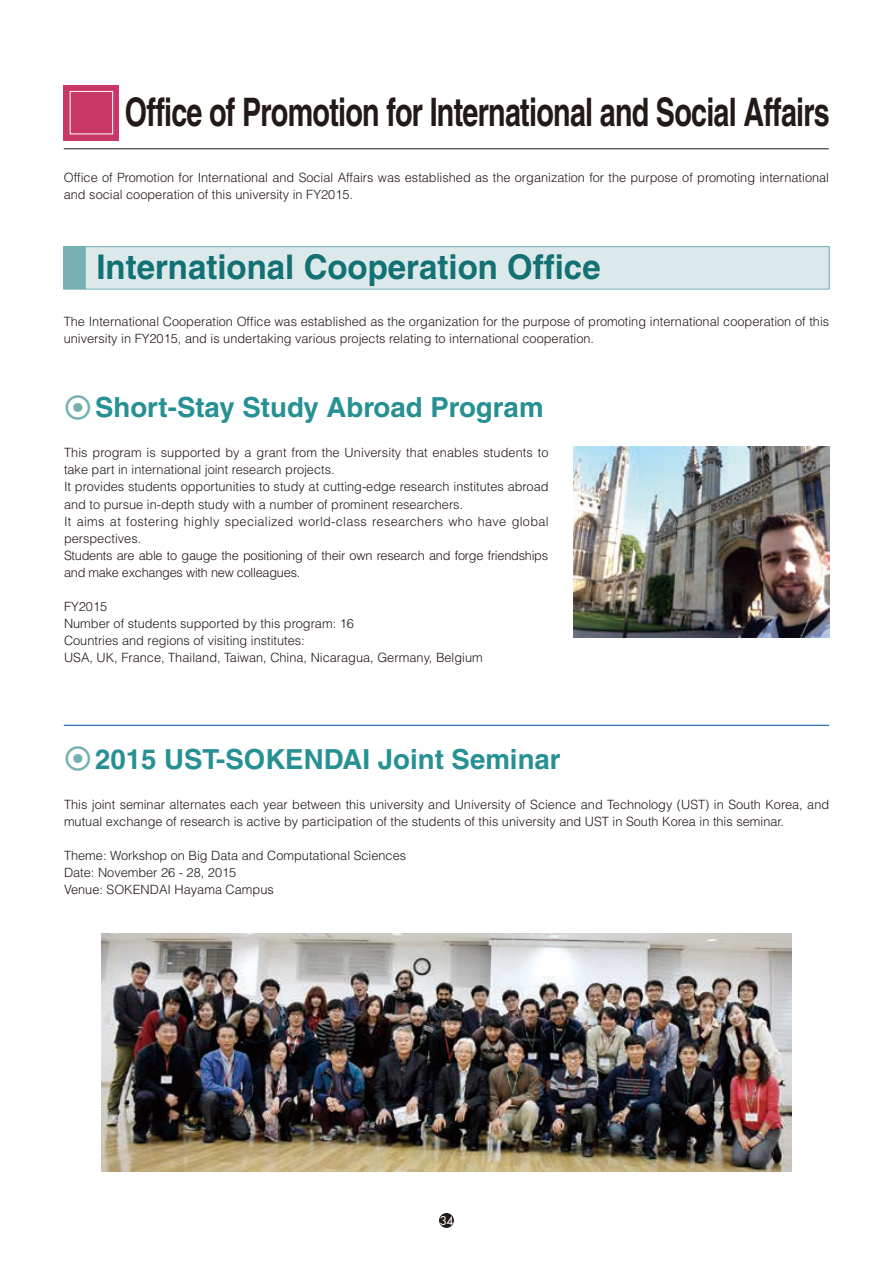
<style>
.page{position:relative;width:893px;height:1263px;background:#fff}
.page>*{position:absolute;margin:0;border:0;box-sizing:border-box;transform-origin:0 0}
.t1{font:700 39.3px "Helvetica";letter-spacing:-.025em;color:#231916;scale:.73 1}
.t2{font:700 34.05px "Helvetica";color:#137174}
.t3{font:700 27.6px "Helvetica";color:#269093}
.t4{font:300 12.75px/17px "Helvetica";color:#231916}
.t5{font:11.7px "Futura";color:#fff}
.s1{font-family:"Shin Go Pr 5";font-weight:500;color:#76b0b2}
</style>
<div class="page">
<div style="left:64px;top:85px;width:55px;height:55px;background:linear-gradient(to right,#c93764,#c93764)"></div>
<div style="left:70px;top:91px;width:43px;height:43px;background:#c93764"></div>
<div style="left:70px;top:91px;width:43px;height:43px;border:1px solid #fff"></div>
<hr style="left:64px;top:149px;width:765px;height:1px;background:#231916">
<div style="left:85px;top:247px;width:744px;height:42px;background:#dbe9eb"></div>
<div style="left:85px;top:246px;width:745px;height:44px;border:1px solid #76b0b2"></div>
<div style="left:64px;top:247px;width:21px;height:42px;background:#76b0b2"></div>
<div style="left:63px;top:246px;width:22px;height:44px;border:1px solid #76b0b2"></div>
<img style="left:574px;top:446px;width:255px;height:192px">
<img style="left:102px;top:933px;width:689px;height:239px">
<hr style="left:64px;top:725px;width:765px;height:1px;background:#004ea2">
<div style="left:439px;top:1213px;width:15px;height:15px;background:#231916;border-radius:50%"></div>
<h1 class="t1" style="left:125px;top:88px;width:967px">Office of Promotion for International and Social Affairs</h1>
<p class="t4" style="left:64px;top:168px;width:767px">Office of Promotion for International and Social Affairs was established as the organization for the purpose of promoting international and social cooperation of this university in FY2015.</p>
<h2 class="t2" style="left:96px;top:246px;width:506px">International Cooperation Office</h2>
<p class="t4" style="left:64px;top:312px;width:767px">The International Cooperation Office was established as the organization for the purpose of promoting international cooperation of this university in FY2015, and is undertaking various projects relating to international cooperation.</p>
<h3 class="t3" style="left:64px;top:390px;width:481px"><span class="s1">⦿</span>Short-Stay Study Abroad Program</h3>
<p class="t4" style="left:64px;top:444px;width:486px">This program is supported by a grant from the University that enables students to take part in international joint research projects.<br>It provides students opportunities to study at cutting-edge research institutes abroad and to pursue in-depth study with a number of prominent researchers.<br>It aims at fostering highly specialized world-class researchers who have global perspectives.<br>Students are able to gauge the positioning of their own research and forge friendships and make exchanges with new colleagues.</p>
<p class="t4" style="left:64px;top:597px;width:420px">FY2015<br>Number of students supported by this program: 16<br>Countries and regions of visiting institutes:<br>USA, UK, France, Thailand, Taiwan, China, Nicaragua, Germany, Belgium</p>
<h3 class="t3" style="left:64px;top:742px;width:498px"><span class="s1">⦿</span>2015 UST-SOKENDAI Joint Seminar</h3>
<p class="t4" style="left:64px;top:796px;width:767px">This joint seminar alternates each year between this university and University of Science and Technology (UST) in South Korea, and mutual exchange of research is active by participation of the students of this university and UST in South Korea in this seminar.</p>
<p class="t4" style="left:64px;top:847px;width:344px">Theme: Workshop on Big Data and Computational Sciences<br>Date: November 26 - 28, 2015<br>Venue: SOKENDAI Hayama Campus</p>
<p class="t5" style="left:440px;top:1213px;width:15px">34</p>
</div>
